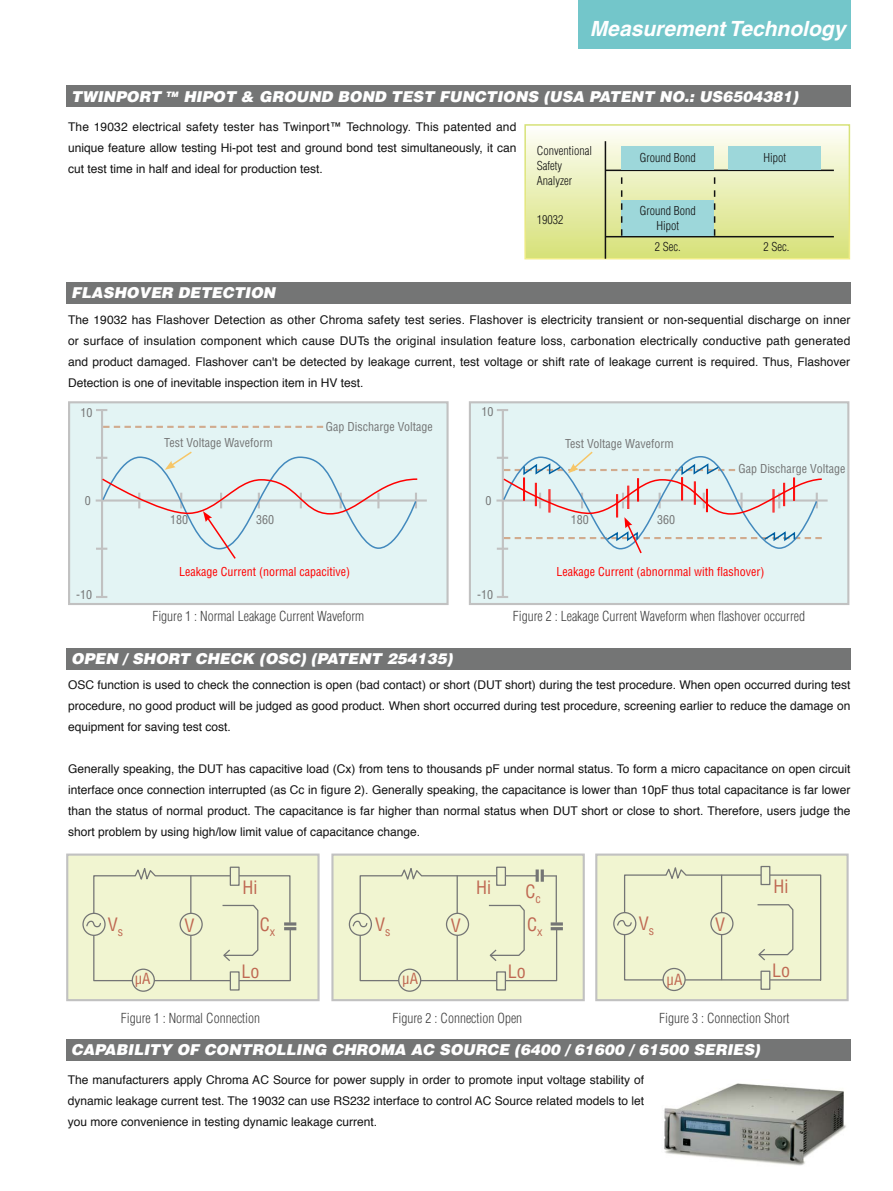
<style>
.page{position:relative;width:893px;height:1191px;background:#fff}
.page>*{position:absolute;margin:0;border:0;box-sizing:border-box;transform-origin:0 0}
.t1{font:italic 700 21px "Helvetica";color:#fff}
.t2{font:condensed 18px "Helvetica";color:#bf6852}
.t3{font:italic 900 15px "Helvetica";color:#fff}
.t4{font:condensed 15px "Helvetica";color:#bf6852}
.t5{font:300 condensed 13.5px "Helvetica";color:#414141}
.t6{font:12px/21px "Helvetica";color:#121212;text-align:justify}
.t7{font:condensed 12px "Helvetica";color:#747575}
.t8{font:300 condensed 12px/15px "Helvetica";color:#121212}
.t9{font:condensed 12px "Helvetica";color:#f00}
</style>
<div class="page">
<div style="left:67px;top:854px;width:251px;height:146px;background:#f1f5d1"></div>
<div style="left:66px;top:853px;width:254px;height:148px;border:2px solid #c1c1c1"></div>
<div style="left:230px;top:971px;width:10px;height:19px;border:1px solid #747575"></div>
<div style="left:82px;top:912px;width:24px;height:24px;border:1px solid #747575;border-radius:50%"></div>
<div style="left:132px;top:968px;width:23px;height:23px;border:1px solid #747575;border-radius:50%"></div>
<svg style="left:86px;top:866px;width:210px;height:116px"></svg>
<div style="left:332px;top:854px;width:252px;height:146px;background:#f1f5d1"></div>
<div style="left:331px;top:853px;width:254px;height:148px;border:2px solid #c1c1c1"></div>
<div style="left:496px;top:971px;width:10px;height:19px;border:1px solid #747575"></div>
<div style="left:349px;top:912px;width:23px;height:24px;border:1px solid #747575;border-radius:50%"></div>
<div style="left:398px;top:968px;width:23px;height:23px;border:1px solid #747575;border-radius:50%"></div>
<svg style="left:352px;top:866px;width:211px;height:116px"></svg>
<div style="left:596px;top:854px;width:252px;height:146px;background:#f1f5d1"></div>
<div style="left:595px;top:853px;width:254px;height:148px;border:2px solid #c1c1c1"></div>
<div style="left:760px;top:970px;width:10px;height:20px;border:1px solid #747575"></div>
<div style="left:662px;top:967px;width:24px;height:24px;border:1px solid #747575;border-radius:50%"></div>
<div style="left:613px;top:912px;width:23px;height:23px;border:1px solid #747575;border-radius:50%"></div>
<svg style="left:616px;top:865px;width:206px;height:116px"></svg>
<div style="left:66px;top:85px;width:784px;height:22px;background:#747575"></div>
<div style="left:66px;top:282px;width:784px;height:21px;background:#747575"></div>
<div style="left:66px;top:648px;width:784px;height:21px;background:#747575"></div>
<div style="left:66px;top:1039px;width:784px;height:21px;background:#747575"></div>
<div style="left:578px;top:0;width:272px;height:49px;background:#73c6ca"></div>
<svg style="left:527px;top:133px;width:320px;height:123px;background:#e6ecb1"></svg>
<div style="left:524px;top:124px;width:326px;height:135px;border:2px solid #fff"></div>
<hr style="left:605px;top:141px;width:1px;height:118px;background:#121212">
<hr style="left:606px;top:170px;width:228px;height:1px;background:#121212">
<hr style="left:606px;top:236px;width:228px;height:1px;background:#121212">
<div style="left:622px;top:146px;width:92px;height:23px;background:#9dd7da"></div>
<div style="left:729px;top:146px;width:92px;height:23px;background:#9dd7da"></div>
<div style="left:622px;top:201px;width:92px;height:35px;background:#9dd7da"></div>
<svg style="left:621px;top:177px;width:1px;height:59px"></svg>
<svg style="left:714px;top:177px;width:1px;height:59px"></svg>
<div style="left:69px;top:402px;width:379px;height:202px;background:#e3f4f4"></div>
<div style="left:68px;top:401px;width:381px;height:204px;border:2px solid #c1c1c1"></div>
<hr style="left:101px;top:410px;width:2px;height:186px;background:#c1c1c1">
<svg style="left:96px;top:409px;width:11px;height:2px"></svg>
<hr style="left:96px;top:499px;width:331px;height:2px;background:#c1c1c1">
<svg style="left:103px;top:426px;width:220px;height:2px"></svg>
<svg style="left:96px;top:596px;width:11px;height:2px"></svg>
<svg style="left:96px;top:451px;width:323px;height:108px"></svg>
<div style="left:470px;top:402px;width:378px;height:202px;background:#e3f4f4"></div>
<div style="left:469px;top:401px;width:380px;height:204px;border:2px solid #c1c1c1"></div>
<hr style="left:502px;top:410px;width:2px;height:186px;background:#c1c1c1">
<svg style="left:497px;top:409px;width:11px;height:2px"></svg>
<hr style="left:496px;top:499px;width:332px;height:2px;background:#c1c1c1">
<svg style="left:497px;top:596px;width:11px;height:2px"></svg>
<svg style="left:497px;top:450px;width:326px;height:105px"></svg>
<img style="left:664px;top:1083px;width:182px;height:83px">
<h1 class="t1" style="left:590px;top:16px;width:257px">Measurement Technology</h1>
<p class="t3" style="left:71px;top:86px;width:729px">TWINPORT <sup>TM</sup> HIPOT &amp; GROUND BOND TEST FUNCTIONS (USA PATENT NO.: US6504381)</p>
<p class="t6" style="left:68px;top:116px;width:450px">The 19032 electrical safety tester has Twinport™ Technology. This patented and unique feature allow testing Hi-pot test and ground bond test simultaneously, it can cut test time in half and ideal for production test.</p>
<p class="t8" style="left:537px;top:143px;width:57px">Conventional<br>Safety<br>Analyzer</p>
<p class="t8" style="left:537px;top:212px;width:28px">19032</p>
<p class="t3" style="left:71px;top:283px;width:206px">FLASHOVER DETECTION</p>
<p class="t8" style="left:640px;top:150px;width:57px">Ground Bond</p>
<p class="t8" style="left:764px;top:150px;width:24px">Hipot</p>
<p class="t8" style="left:640px;top:203px;width:57px;text-align:center">Ground Bond<br>Hipot</p>
<p class="t8" style="left:655px;top:239px;width:27px">2 Sec.</p>
<p class="t8" style="left:763px;top:239px;width:27px">2 Sec.</p>
<p class="t6" style="left:68px;top:309px;width:784px">The 19032 has Flashover Detection as other Chroma safety test series. Flashover is electricity transient or non-sequential discharge on inner or surface of insulation component which cause DUTs the original insulation feature loss, carbonation electrically conductive path generated and product damaged. Flashover can't be detected by leakage current, test voltage or shift rate of leakage current is required. Thus, Flashover Detection is one of inevitable inspection item in HV test.</p>
<p class="t7" style="left:81px;top:404px;width:13px">10</p>
<p class="t7" style="left:481px;top:404px;width:13px">10</p>
<p class="t7" style="left:326px;top:419px;width:109px">Gap Discharge Voltage</p>
<p class="t7" style="left:164px;top:435px;width:110px">Test Voltage Waveform</p>
<p class="t7" style="left:565px;top:436px;width:110px">Test Voltage Waveform</p>
<p class="t7" style="left:738px;top:461px;width:109px">Gap Discharge Voltage</p>
<p class="t7" style="left:85px;top:493px;width:7px">0</p>
<p class="t7" style="left:486px;top:493px;width:7px">0</p>
<p class="t7" style="left:170px;top:512px;width:19px">180</p>
<p class="t7" style="left:256px;top:512px;width:19px">360</p>
<p class="t7" style="left:571px;top:512px;width:19px">180</p>
<p class="t7" style="left:657px;top:512px;width:19px">360</p>
<p class="t7" style="left:76px;top:587px;width:17px">-10</p>
<p class="t9" style="left:179px;top:564px;width:172px">Leakage Current (normal capacitive)</p>
<p class="t5" style="left:152px;top:608px;width:213px">Figure 1 : Normal Leakage Current Waveform</p>
<p class="t7" style="left:477px;top:587px;width:17px">-10</p>
<p class="t9" style="left:556px;top:564px;width:209px">Leakage Current (abnornmal with flashover)</p>
<p class="t5" style="left:513px;top:608px;width:294px">Figure 2 : Leakage Current Waveform when flashover occurred</p>
<p class="t3" style="left:71px;top:649px;width:383px">OPEN / SHORT CHECK (OSC) (PATENT 254135)</p>
<p class="t6" style="left:68px;top:674px;width:784px">OSC function is used to check the connection is open (bad contact) or short (DUT short) during the test procedure. When open occurred during test procedure, no good product will be judged as good product. When short occurred during test procedure, screening earlier to reduce the damage on equipment for saving test cost.</p>
<p class="t6" style="left:68px;top:758px;width:784px">Generally speaking, the DUT has capacitive load (Cx) from tens to thousands pF under normal status. To form a micro capacitance on open circuit interface once connection interrupted (as Cc in figure 2). Generally speaking, the capacitance is lower than 10pF thus total capacitance is far lower than the status of normal product. The capacitance is far higher than normal status when DUT short or close to short. Therefore, users judge the short problem by using high/low limit value of capacitance change.</p>
<h2 class="t2" style="left:108px;top:913px;width:17px">V<sub>s</sub></h2>
<h2 class="t2" style="left:184px;top:913px;width:12px">V</h2>
<p class="t4" style="left:135px;top:969px;width:17px">µA</p>
<h2 class="t2" style="left:243px;top:876px;width:16px">Hi</h2>
<h2 class="t2" style="left:476px;top:876px;width:16px">Hi</h2>
<h2 class="t2" style="left:525px;top:880px;width:17px">C<sub>c</sub></h2>
<h2 class="t2" style="left:639px;top:912px;width:17px">V<sub>s</sub></h2>
<h2 class="t2" style="left:260px;top:913px;width:17px">C<sub>x</sub></h2>
<h2 class="t2" style="left:451px;top:913px;width:12px">V</h2>
<p class="t4" style="left:402px;top:969px;width:17px">µA</p>
<h2 class="t2" style="left:375px;top:913px;width:17px">V<sub>s</sub></h2>
<h2 class="t2" style="left:527px;top:913px;width:17px">C<sub>x</sub></h2>
<h2 class="t2" style="left:715px;top:913px;width:12px">V</h2>
<p class="t4" style="left:667px;top:969px;width:17px">µA</p>
<h2 class="t2" style="left:242px;top:960px;width:19px">Lo</h2>
<h2 class="t2" style="left:508px;top:960px;width:19px">Lo</h2>
<h2 class="t2" style="left:773px;top:875px;width:16px">Hi</h2>
<h2 class="t2" style="left:772px;top:959px;width:19px">Lo</h2>
<p class="t5" style="left:121px;top:1009px;width:141px">Figure 1 : Normal Connection</p>
<p class="t5" style="left:393px;top:1009px;width:131px">Figure 2 : Connection Open</p>
<p class="t5" style="left:659px;top:1009px;width:132px">Figure 3 : Connection Short</p>
<p class="t3" style="left:71px;top:1040px;width:690px">CAPABILITY OF CONTROLLING CHROMA AC SOURCE (6400 / 61600 / 61500 SERIES)</p>
<p class="t6" style="left:68px;top:1069px;width:578px">The manufacturers apply Chroma AC Source for power supply in order to promote input voltage stability of dynamic leakage current test. The 19032 can use RS232 interface to control AC Source related models to let you more convenience in testing dynamic leakage current.</p>
</div>
